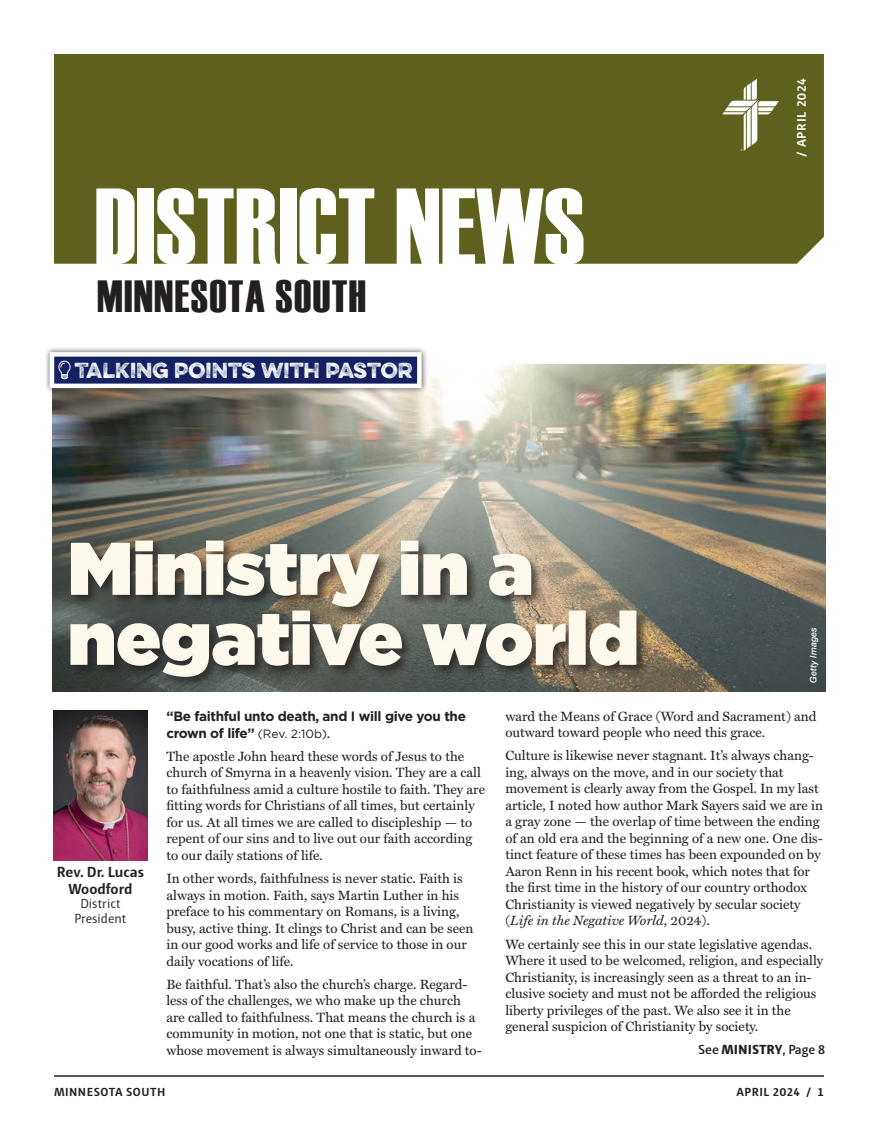
<style>
.page{position:relative;width:878px;height:1141px;background:#fff}
.page>*{position:absolute;margin:0;border:0;box-sizing:border-box;transform-origin:0 0}
.t1{font:108px "Haettenschweiler";color:#fff}
.District_Locations_Masthead{font:45px "Haettenschweiler";letter-spacing:.03em;color:#231f20}
.Interior_Header_Bar_Left{font:300 19.5px "Eveleth";color:#fff}
.Photo_Text{font:700 15px/16.5px "Haptic";color:#231f20;text-align:center}
.Submissions_Body_Text{font:13.5px/16.5px "Miller Text";color:#231f20}
.Submissions_Body_Text-2{font:700 13.5px/16.5px "Gotham";letter-spacing:-.025em;color:#231f20}
.Headline{font:600 13.5px "Haptic";color:#231f20}
.Photo_Text-2{font:300 13.5px/15px "Haptic";color:#231f20;text-align:center}
.Date_Masthead{font:700 12.75px "Haptic";letter-spacing:.06em;color:#fff}
.t2{font:700 12px "Haptic";letter-spacing:.04em;color:#231f20}
.Photo_Credit{font:italic 500 9px "Helvetica Neue LT Std";letter-spacing:-.005em;color:#fff}
.s1{font-weight:400;font-size:12px}
.s2{font-family:"Miller Text";font-weight:400}
.s3{font-style:italic}
.s4{font-weight:800}
</style>
<div class="page">
<div style="left:54px;top:54px;width:770px;height:210px;background:#5e611e"></div>
<hr style="left:54px;top:1075px;width:770px;height:2px;background:#231f20">
<svg style="left:722px;top:79px;width:56px;height:72px"></svg>
<img style="left:53px;top:364px;width:772px;height:327px">
<img style="left:54px;top:710px;width:93px;height:150px">
<div style="left:44px;top:346px;width:383px;height:48px;background:#231f20;opacity:.75"></div>
<div style="left:50px;top:352px;width:371px;height:36px;background:#142163;border:4px solid #fff"></div>
<svg style="left:59px;top:361px;width:11px;height:18px"></svg>
<div style="left:67px;top:537px;width:581px;height:152px;background:#231f20;opacity:.75"></div>
<svg style="left:70px;top:540px;width:566px;height:137px;background:#a5a397"></svg>
<h1 class="t1" style="left:94px;top:165px;width:492px">DISTRICT NEWS</h1>
<p class="District_Locations_Masthead" style="left:97px;top:270px;width:270px">MINNESOTA SOUTH</p>
<p class="Interior_Header_Bar_Left" style="left:75px;top:355px;width:339px">TALKING POINTS WITH PASTOR</p>
<p class="Date_Masthead" style="left:794px;top:156px;width:80px;rotate:-90deg">/ APRIL 2024</p>
<p class="Photo_Credit" style="left:808px;top:683px;width:57px;rotate:-90deg">Getty Images</p>
<p class="Photo_Text" style="left:57px;top:863px;width:89px">Rev. Dr. Lucas<br>Woodford</p>
<p class="Photo_Text-2" style="left:74px;top:896px;width:53px">District<br>President</p>
<p class="Submissions_Body_Text-2" style="left:166px;top:708px;width:301px">“Be faithful unto death, and I will give you the crown of life” <span class="s1">(Rev. 2:10b)</span><span class="s2">.</span></p>
<p class="Submissions_Body_Text" style="left:166px;top:748px;width:320px">The apostle John heard these words of Jesus to the church of Smyrna in a heavenly vision. They are a call to faithfulness amid a culture hostile to faith. They are fitting words for Christians of all times, but certainly for us. At all times we are called to discipleship — to repent of our sins and to live out our faith according to our daily stations of life.</p>
<p class="Submissions_Body_Text" style="left:166px;top:871px;width:308px">In other words, faithfulness is never static. Faith is always in motion. Faith, says Martin Luther in his preface to his commentary on Romans, is a living, busy, active thing. It clings to Christ and can be seen in our good works and life of service to those in our daily vocations of life.</p>
<p class="Submissions_Body_Text" style="left:166px;top:976px;width:317px">Be faithful. That’s also the church’s charge. Regard&shy;less of the challenges, we who make up the church are called to faithfulness. That means the church is a community in motion, not one that is static, but one whose movement is always simultaneously inward to-</p>
<p class="Submissions_Body_Text" style="left:505px;top:708px;width:313px">ward the Means of Grace (Word and Sacrament) and outward toward people who need this grace.</p>
<p class="Submissions_Body_Text" style="left:505px;top:748px;width:319px">Culture is likewise never stagnant. It’s always chang&shy;ing, always on the move, and in our society that movement is clearly away from the Gospel. In my last article, I noted how author Mark Sayers said we are in a gray zone — the overlap of time between the ending of an old era and the beginning of a new one. One dis&shy;tinct feature of these times has been expounded on by Aaron Renn in his recent book, which notes that for the first time in the history of our country orthodox Christianity is viewed negatively by secular society (<span class="s3">Life in the Negative World</span>, 2024).</p>
<p class="Submissions_Body_Text" style="left:505px;top:936px;width:319px">We certainly see this in our state legislative agendas.<br>Where it used to be welcomed, religion, and especially Christianity, is increasingly seen as a threat to an in&shy;clusive society and must not be afforded the religious liberty privileges of the past. We also see it in the general suspicion of Christianity by society.</p>
<p class="Headline" style="left:698px;top:1041px;width:129px">See <span class="s4">MINISTRY</span>, Page 8</p>
<p class="t2" style="left:54px;top:1084px;width:113px">MINNESOTA SOUTH</p>
<p class="t2" style="left:736px;top:1084px;width:89px">APRIL 2024 / 1</p>
</div>
